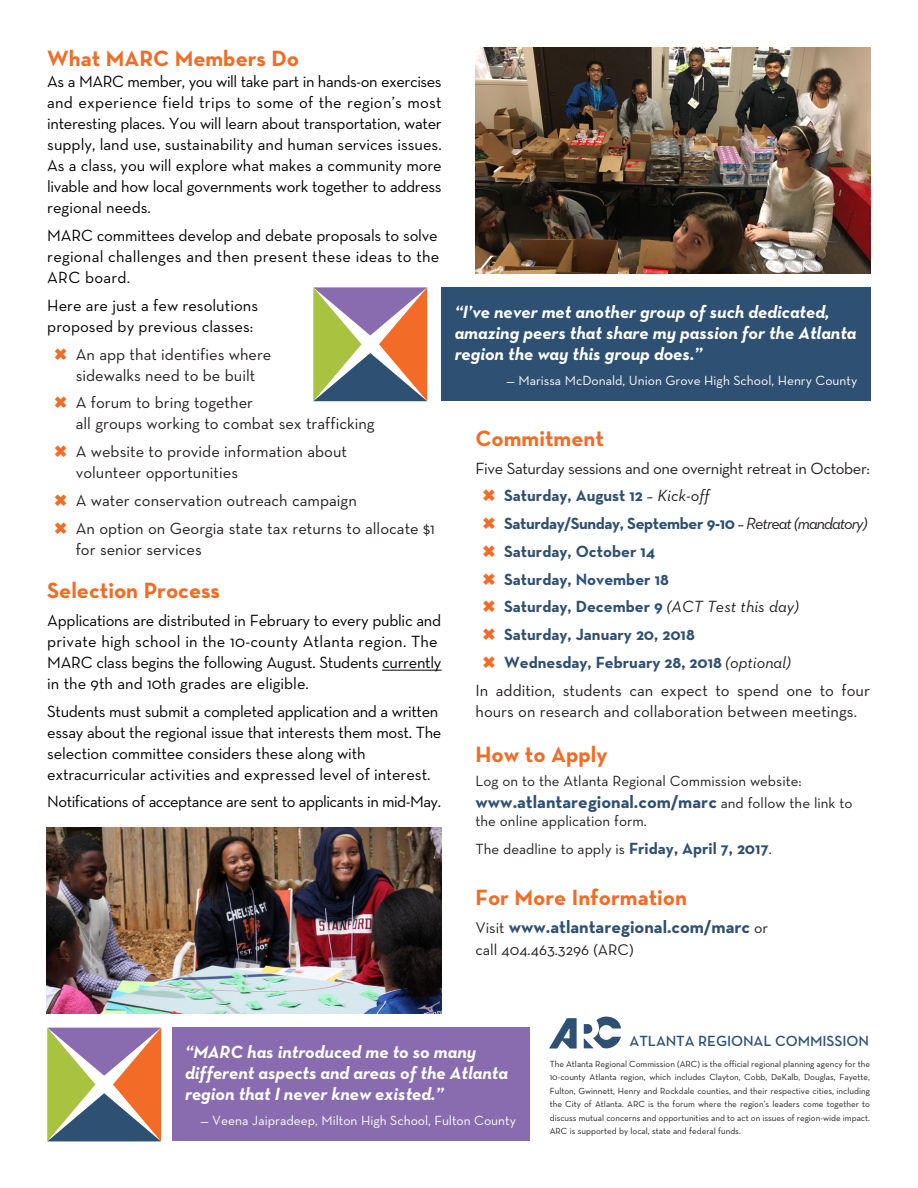
<style>
.page{position:relative;width:918px;height:1188px;background:#fff}
.page>*{position:absolute;margin:0;border:0;box-sizing:border-box;transform-origin:0 0}
.t1{font:700 22.5px "Neutraface Text";color:#f36c27}
.t2{font:italic 700 18px/21px "Neutraface Text";color:#fff}
.t3{font:700 18px "Neutraface Text";color:#2e5072}
.t4{font:16.5px/21px "Neutra Text";letter-spacing:-.02em;color:#000;text-align:justify}
.t5{font:16.5px/21px "Neutra Text";color:#231f20}
.t6{font:700 16.5px "Neutraface Text";color:#2e5072}
.t7{font:16.5px/21px "Neutra Text";color:#000}
.t8{font:16.5px "Neutra Text";letter-spacing:-.025em;color:#231f20}
.t9{font:700 16.5px "Neutraface Text";letter-spacing:-.025em;color:#2e5072}
.t10{font:15.75px "Neutra Text";color:#231f20}
.t11{font:15px "Neutra Text";color:#231f20}
.t12{font:600 15px "Neutraface Text";letter-spacing:-.005em;color:#2e5072}
.t13{font:13.5px "Neutra Text";color:#fff}
.t14{font:9px/13.5px "Neutra Text";color:#231f20;text-align:justify}
.s1{color:#f36c27}
.s2{font-family:"Neutraface 2 Text";font-weight:400;font-style:italic;color:#231f20}
.s3{font-family:"Neutra Text";font-weight:400;font-size:15px;color:#231f20}
.s4{font-family:"Neutraface Text";font-weight:700;font-size:16.5px;color:#2e5072}
.s5{font-family:"Neutra Text";font-weight:400;font-size:15.75px;color:#231f20}
</style>
<div class="page">
<hr style="left:382px;top:670px;width:60px;height:1px;background:#000">
<img style="left:47px;top:827px;width:394px;height:187px">
<div style="left:172px;top:1028px;width:357px;height:113px;background:#886caf"></div>
<div style="left:441px;top:287px;width:430px;height:114px;background:#2e5072"></div>
<img style="left:475px;top:47px;width:396px;height:226px">
<svg style="left:549px;top:1018px;width:28px;height:31px"></svg>
<svg style="left:584px;top:1017px;width:37px;height:31px"></svg>
<svg style="left:313px;top:287px;width:114px;height:114px;background:#a5907c"></svg>
<svg style="left:47px;top:1028px;width:114px;height:113px;background:#a5907b"></svg>
<p class="t1" style="left:47px;top:44px;width:253px">What MARC Members Do</p>
<p class="t4" style="left:47px;top:71px;width:396px">As a MARC member, you will take part in hands-on exercises and experience field trips to some of the region’s most interesting places. You will learn about transportation, water supply, land use, sustainability and human services issues.<br>As a class, you will explore what makes a community more livable and how local governments work together to address regional needs.</p>
<p class="t4" style="left:47px;top:225px;width:394px">MARC committees develop and debate proposals to solve regional challenges and then present these ideas to the ARC board.</p>
<p class="t7" style="left:47px;top:294px;width:212px">Here are just a few resolutions proposed by previous classes:</p>
<p class="t5" style="left:55px;top:343px;width:218px;text-align:center"><span class="s1">✖</span> An app that identifies where sidewalks need to be built</p>
<p class="t5" style="left:76px;top:392px;width:300px;text-indent:-21px"><span class="s1">✖</span> A forum to bring together<br>all groups working to combat sex trafficking</p>
<p class="t5" style="left:76px;top:441px;width:273px;text-indent:-21px"><span class="s1">✖</span> A website to provide information about volunteer opportunities</p>
<p class="t5" style="left:55px;top:489px;width:304px"><span class="s1">✖</span> A water conservation outreach campaign</p>
<p class="t5" style="left:76px;top:517px;width:361px;text-indent:-21px"><span class="s1">✖</span> An option on Georgia state tax returns to allocate $1 for senior services</p>
<p class="t1" style="left:47px;top:576px;width:174px">Selection Process</p>
<p class="t4" style="left:47px;top:610px;width:396px;text-align:left">Applications are distributed in February to every public and private high school in the 10-county Atlanta region. The MARC class begins the following August. Students currently in the 9th and 10th grades are eligible.</p>
<p class="t4" style="left:47px;top:700px;width:396px;text-align:left">Students must submit a completed application and a written essay about the regional issue that interests them most. The selection committee considers these along with extracurricular activities and expressed level of interest.</p>
<p class="t4" style="left:47px;top:791px;width:395px">Notifications of acceptance are sent to applicants in mid-May.</p>
<p class="t2" style="left:455px;top:301px;width:403px">“I’ve never met another group of such dedicated, amazing peers that share my passion for the Atlanta region the way this group does.”</p>
<p class="t13" style="left:506px;top:372px;width:352px">— Marissa McDonald, Union Grove High School, Henry County</p>
<p class="t1" style="left:476px;top:424px;width:130px">Commitment</p>
<p class="t8" style="left:476px;top:458px;width:396px">Five Saturday sessions and one overnight retreat in October:</p>
<p class="t6" style="left:483px;top:485px;width:228px"><span class="s1">✖</span> Saturday, August 12 <span class="s2">– Kick-off</span></p>
<p class="t9" style="left:483px;top:513px;width:386px"><span class="s1">✖</span> Saturday/Sunday, September 9-10 <span class="s2">– Retreat (mandatory)</span></p>
<p class="t6" style="left:483px;top:541px;width:174px"><span class="s1">✖</span> Saturday, October 14</p>
<p class="t6" style="left:483px;top:568px;width:188px"><span class="s1">✖</span> Saturday, November 18</p>
<p class="t6" style="left:483px;top:596px;width:317px"><span class="s1">✖</span> Saturday, December 9 <span class="s2">(ACT Test this day)</span></p>
<p class="t6" style="left:483px;top:624px;width:214px"><span class="s1">✖</span> Saturday, January 20, 2018</p>
<p class="t6" style="left:483px;top:652px;width:309px"><span class="s1">✖</span> Wednesday, February 28, 2018 <span class="s2">(optional)</span></p>
<p class="t5" style="left:476px;top:679px;width:396px">In addition, students can expect to spend one to four hours on research and collaboration between meetings.</p>
<p class="t1" style="left:476px;top:739px;width:133px">How to Apply</p>
<p class="t11" style="left:476px;top:772px;width:328px">Log on to the Atlanta Regional Commission website:</p>
<p class="t3" style="left:476px;top:790px;width:378px">www.atlantaregional.com/marc <span class="s3">and follow the link to</span></p>
<p class="t11" style="left:476px;top:812px;width:173px">the online application form.</p>
<p class="t11" style="left:476px;top:839px;width:298px">The deadline to apply is <span class="s4">Friday, April 7, 2017</span>.</p>
<p class="t1" style="left:476px;top:882px;width:213px">For More Information</p>
<p class="t3" style="left:476px;top:915px;width:294px"><span class="s5">Visit</span> www.atlantaregional.com/marc <span class="s5">or</span></p>
<p class="t10" style="left:476px;top:940px;width:160px">call 404.463.3296 (ARC)</p>
<p class="t2" style="left:185px;top:1041px;width:324px">“MARC has introduced me to so many different aspects and areas of the Atlanta region that I never knew existed.”</p>
<p class="t13" style="left:200px;top:1112px;width:317px">— Veena Jaipradeep, Milton High School, Fulton County</p>
<p class="t12" style="left:630px;top:1032px;width:241px">ATLANTA REGIONAL COMMISSION</p>
<p class="t14" style="left:550px;top:1057px;width:322px">The Atlanta Regional Commission (ARC) is the official regional planning agency for the 10-county Atlanta region, which includes Clayton, Cobb, DeKalb, Douglas, Fayette, Fulton, Gwinnett, Henry and Rockdale counties, and their respective cities, including the City of Atlanta. ARC is the forum where the region’s leaders come together to discuss mutual concerns and opportunities and to act on issues of region-wide impact.<br>ARC is supported by local, state and federal funds.</p>
</div>
